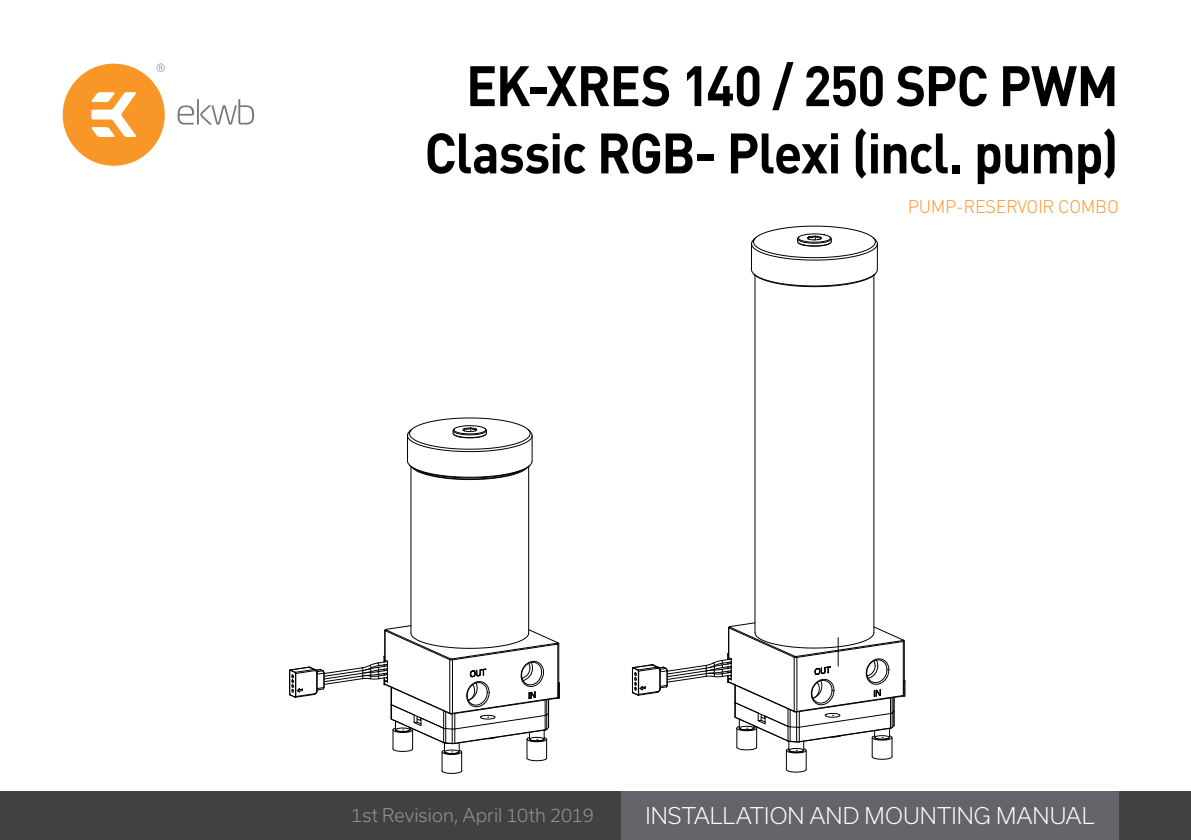
<style>
.page{position:relative;width:1191px;height:840px;background:#fff}
.page>*{position:absolute;margin:0;border:0;box-sizing:border-box;transform-origin:0 0}
.t1{font:700 56px/67.2px "DIN Pro";letter-spacing:-.025em;color:#000;text-align:right;scale:.93 1}
.t2{font:300 22px "Usual";letter-spacing:.005em;color:#fff}
.t3{font:300 18px "Usual";letter-spacing:.005em;color:#939598}
.t4{font:300 18px "DIN Pro";letter-spacing:-.02em;color:#f89728}
</style>
<div class="page">
<div style="left:0;top:791px;width:1191px;height:48px;background:#414042"></div>
<div style="left:621px;top:791px;width:497px;height:48px;background:#63656b"></div>
<hr style="left:528px;top:466px;width:1px;height:166px;background:#000">
<hr style="left:410px;top:466px;width:1px;height:166px;background:#000">
<svg style="left:407px;top:417px;width:126px;height:63px"></svg>
<svg style="left:289px;top:624px;width:271px;height:149px"></svg>
<div style="left:63px;top:64px;width:102px;height:102px;background:#f89728;border-radius:50%"></div>
<svg style="left:91px;top:92px;width:45px;height:45px"></svg>
<svg style="left:177px;top:99px;width:77px;height:26px"></svg>
<svg style="left:157px;top:63px;width:8px;height:9px"></svg>
<hr style="left:873px;top:275px;width:1px;height:357px;background:#000">
<hr style="left:754px;top:275px;width:1px;height:357px;background:#000">
<svg style="left:751px;top:225px;width:127px;height:62px"></svg>
<svg style="left:631px;top:621px;width:274px;height:151px"></svg>
<p class="t1" style="left:424px;top:50px;width:748px">EK-XRES 140 / 250 SPC PWM<br>Classic RGB- Plexi (incl. pump)</p>
<p class="t4" style="left:908px;top:194px;width:212px">PUMP-RESERVOIR COMBO</p>
<p class="t3" style="left:351px;top:804px;width:244px">1st Revision, April 10th 2019</p>
<p class="t2" style="left:645px;top:803px;width:450px">INSTALLATION AND MOUNTING MANUAL</p>
</div>
